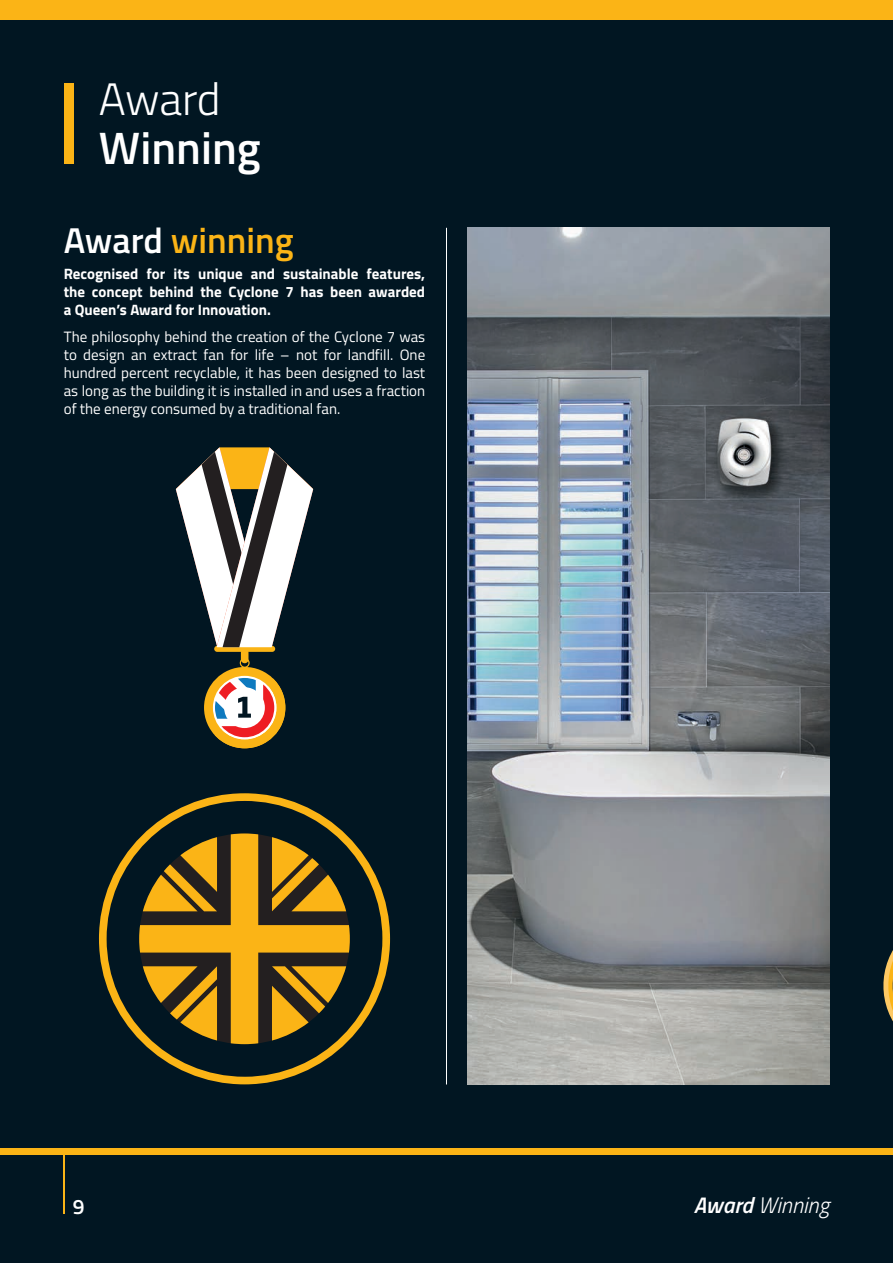
<style>
.page{position:relative;width:893px;height:1263px;background:#011622}
.page>*{position:absolute;margin:0;border:0;box-sizing:border-box;transform-origin:0 0}
.t1{font:600 45.45px "Titillium Web";color:#fff}
.t2{font:300 45.45px "Titillium Web";letter-spacing:-.01em;color:#fff}
.t3{font:600 36px "Titillium Web";color:#fbb416}
.t4{font:italic 300 22.5px "Titillium Web";color:#fff}
.t5{font:600 21px "Titillium Web";color:#fff}
.t6{font:15px/18px "Titillium Web";color:#fff;text-align:justify}
.t7{font:700 15px/18px "Titillium Web";color:#fff;text-align:justify}
.s1{color:#fff}
.s2{font-weight:600}
</style>
<div class="page">
<div style="left:0;top:0;width:893px;height:20px;background:#fbb416"></div>
<div style="left:0;top:1148px;width:893px;height:6px;background:#fbb416"></div>
<hr style="left:64px;top:1148px;width:1px;height:66px;background:#fbb416">
<div style="left:64px;top:83px;width:10px;height:81px;background:#fbb416"></div>
<hr style="left:446px;top:228px;width:1px;height:856px;background:#fff">
<img style="left:468px;top:228px;width:361px;height:857px">
<svg style="left:214px;top:646px;width:61px;height:6px"></svg>
<div style="left:241px;top:649px;width:7px;height:14px;background:#fbb416;border-radius:4px"></div>
<svg style="left:240px;top:658px;width:10px;height:9px"></svg>
<div style="left:204px;top:667px;width:81px;height:81px;background:#fbb416;border-radius:50%"></div>
<svg style="left:176px;top:447px;width:137px;height:200px"></svg>
<svg style="left:883px;top:950px;width:10px;height:72px"></svg>
<svg style="left:214px;top:678px;width:71px;height:70px"></svg>
<svg style="left:99px;top:793px;width:291px;height:291px"></svg>
<svg style="left:139px;top:833px;width:211px;height:211px"></svg>
<h1 class="t2" style="left:99px;top:66px;width:123px">Award</h1>
<h1 class="t1" style="left:99px;top:114px;width:163px">Winning</h1>
<h2 class="t3" style="left:64px;top:213px;width:232px"><span class="s1">Award</span> winning</h2>
<p class="t7" style="left:64px;top:264px;width:363px">Recognised for its unique and sustainable features, the concept behind the Cyclone 7 has been awarded a Queen’s Award for Innovation.</p>
<p class="t6" style="left:64px;top:327px;width:363px">The philosophy behind the creation of the Cyclone 7 was to design an extract fan for life – not for landfill. One hundred percent recyclable, it has been designed to last as long as the building it is installed in and uses a fraction of the energy consumed by a traditional fan.</p>
<h3 class="t5" style="left:73px;top:1191px;width:13px">9</h3>
<h3 class="t4" style="left:694px;top:1189px;width:137px"><span class="s2">Award</span> Winning</h3>
</div>
